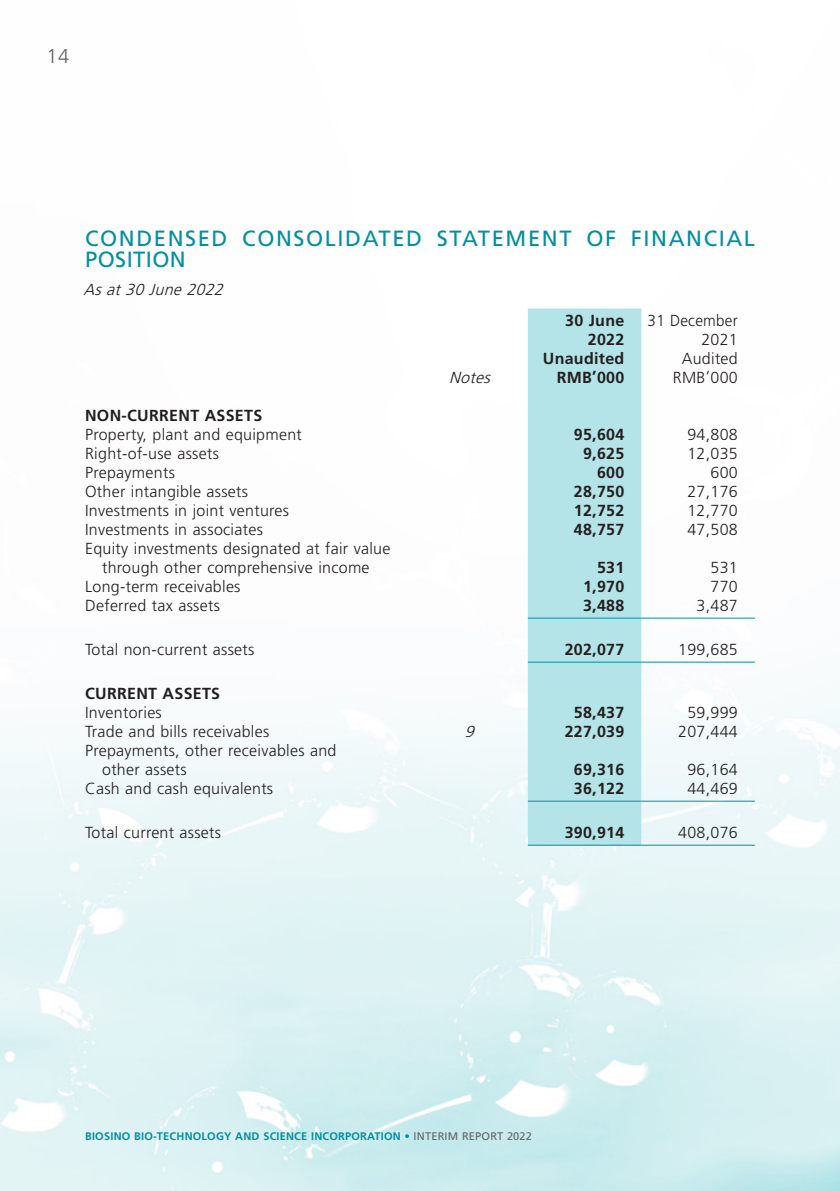
<style>
.page{position:relative;width:840px;height:1191px;background:#fff}
.page>*{position:absolute;margin:0;border:0;box-sizing:border-box;transform-origin:0 0}
.Heading_1{font:22px/21px "Frutiger LT Std";letter-spacing:.07em;color:#008fa1}
.t1{font:300 20px "Frutiger LT Std";color:#636366}
.Body_Text{font:300 16px/19px "Frutiger LT Std";letter-spacing:.02em;color:#231f20;text-align:center}
.Body_Text-2{font:700 16px "Frutiger LT Std";letter-spacing:.02em;color:#231f20}
.Body_Text-3{font:italic 300 16px "Frutiger LT Std";color:#231f20}
.Body_Text-4{font:300 16px "Frutiger LT Std";letter-spacing:.02em;color:#231f20;scale:.95 1}
.t2{font:700 11px "Frutiger LT Std";letter-spacing:.02em;color:#008fa1}
.s1{font-weight:400;color:#636366}
</style>
<div class="page">
<img style="left:0;top:308px;width:839px;height:883px">
<div style="left:527px;top:308px;width:114px;height:536px;background:#b4e4e7"></div>
<hr style="left:527px;top:617px;width:114px;height:1px;background:#008fa1">
<hr style="left:641px;top:617px;width:113px;height:1px;background:#008fa1">
<hr style="left:527px;top:661px;width:114px;height:1px;background:#008fa1">
<hr style="left:641px;top:661px;width:113px;height:1px;background:#008fa1">
<hr style="left:527px;top:800px;width:114px;height:1px;background:#008fa1">
<hr style="left:641px;top:800px;width:113px;height:1px;background:#008fa1">
<hr style="left:527px;top:844px;width:114px;height:1px;background:#008fa1">
<hr style="left:641px;top:844px;width:113px;height:1px;background:#008fa1">
<p class="t1" style="left:46px;top:45px;width:24px">14</p>
<p class="Heading_1" style="left:85px;top:228px;width:671px">CONDENSED CONSOLIDATED STATEMENT OF FINANCIAL<br>POSITION</p>
<p class="Body_Text-3" style="left:83px;top:280px;width:146px">Asat30 June2022</p>
<p class="Body_Text-2" style="left:565px;top:311px;width:61px">30 June</p>
<p class="Body_Text-4" style="left:647px;top:311px;width:96px">31 December</p>
<p class="Body_Text-2" style="left:587px;top:330px;width:38px">2022</p>
<p class="Body_Text" style="left:701px;top:330px;width:38px">2021</p>
<p class="Body_Text-2" style="left:542px;top:349px;width:83px">Unaudited</p>
<p class="Body_Text" style="left:681px;top:349px;width:57px">Audited</p>
<p class="Body_Text-3" style="left:449px;top:368px;width:47px">Notes</p>
<p class="Body_Text-2" style="left:556px;top:368px;width:69px">RMB’000</p>
<p class="Body_Text" style="left:672px;top:368px;width:66px">RMB’000</p>
<p class="Body_Text-2" style="left:85px;top:406px;width:178px">NON-CURRENT ASSETS</p>
<p class="Body_Text" style="left:85px;top:425px;width:218px">Property, plant and equipment</p>
<p class="Body_Text-2" style="left:573px;top:425px;width:52px">95,604</p>
<p class="Body_Text" style="left:687px;top:425px;width:52px">94,808</p>
<p class="Body_Text" style="left:85px;top:444px;width:135px">Right-of-use assets</p>
<p class="Body_Text-2" style="left:582px;top:444px;width:43px">9,625</p>
<p class="Body_Text" style="left:687px;top:444px;width:52px">12,035</p>
<p class="Body_Text" style="left:85px;top:463px;width:91px">Prepayments</p>
<p class="Body_Text-2" style="left:596px;top:463px;width:29px">600</p>
<p class="Body_Text" style="left:710px;top:463px;width:29px">600</p>
<p class="Body_Text" style="left:85px;top:482px;width:164px">Other intangible assets</p>
<p class="Body_Text-2" style="left:573px;top:482px;width:52px">28,750</p>
<p class="Body_Text" style="left:687px;top:482px;width:52px">27,176</p>
<p class="Body_Text" style="left:85px;top:501px;width:205px">Investments in joint ventures</p>
<p class="Body_Text-2" style="left:573px;top:501px;width:52px">12,752</p>
<p class="Body_Text" style="left:687px;top:501px;width:52px">12,770</p>
<p class="Body_Text" style="left:85px;top:520px;width:179px">Investments in associates</p>
<p class="Body_Text-2" style="left:573px;top:520px;width:52px">48,757</p>
<p class="Body_Text" style="left:687px;top:520px;width:52px">47,508</p>
<p class="Body_Text" style="left:85px;top:539px;width:307px">Equity investments designated at fair value through other comprehensive income</p>
<p class="Body_Text-2" style="left:596px;top:558px;width:29px">531</p>
<p class="Body_Text" style="left:710px;top:558px;width:29px">531</p>
<p class="Body_Text" style="left:85px;top:577px;width:157px">Long-term receivables</p>
<p class="Body_Text-2" style="left:582px;top:577px;width:43px">1,970</p>
<p class="Body_Text" style="left:710px;top:577px;width:29px">770</p>
<p class="Body_Text" style="left:85px;top:596px;width:136px">Deferred tax assets</p>
<p class="Body_Text-2" style="left:582px;top:596px;width:43px">3,488</p>
<p class="Body_Text" style="left:696px;top:596px;width:43px">3,487</p>
<p class="Body_Text" style="left:85px;top:640px;width:171px">Total non-current assets</p>
<p class="Body_Text-2" style="left:564px;top:640px;width:61px">202,077</p>
<p class="Body_Text" style="left:677px;top:640px;width:61px">199,685</p>
<p class="Body_Text-2" style="left:85px;top:684px;width:136px">CURRENT ASSETS</p>
<p class="Body_Text" style="left:85px;top:703px;width:78px">Inventories</p>
<p class="Body_Text-2" style="left:573px;top:703px;width:52px">58,437</p>
<p class="Body_Text" style="left:687px;top:703px;width:52px">59,999</p>
<p class="Body_Text" style="left:85px;top:722px;width:185px">Trade and bills receivables</p>
<p class="Body_Text-3" style="left:464px;top:722px;width:15px">9</p>
<p class="Body_Text-2" style="left:564px;top:722px;width:61px">227,039</p>
<p class="Body_Text" style="left:677px;top:722px;width:61px">207,444</p>
<p class="Body_Text" style="left:102px;top:741px;width:236px;text-align:left;text-indent:-17px">Prepayments, other receivables and other assets</p>
<p class="Body_Text-2" style="left:573px;top:760px;width:52px">69,316</p>
<p class="Body_Text" style="left:687px;top:760px;width:52px">96,164</p>
<p class="Body_Text" style="left:85px;top:779px;width:189px">Cash and cash equivalents</p>
<p class="Body_Text-2" style="left:573px;top:779px;width:52px">36,122</p>
<p class="Body_Text" style="left:687px;top:779px;width:52px">44,469</p>
<p class="Body_Text" style="left:85px;top:823px;width:137px">Total current assets</p>
<p class="Body_Text-2" style="left:564px;top:823px;width:61px">390,914</p>
<p class="Body_Text" style="left:677px;top:823px;width:61px">408,076</p>
<p class="t2" style="left:85px;top:1129px;width:448px">BIOSINO BIO-TECHNOLOGY AND SCIENCE INCORPORATION • <span class="s1">INTERIM REPORT 2022</span></p>
</div>
